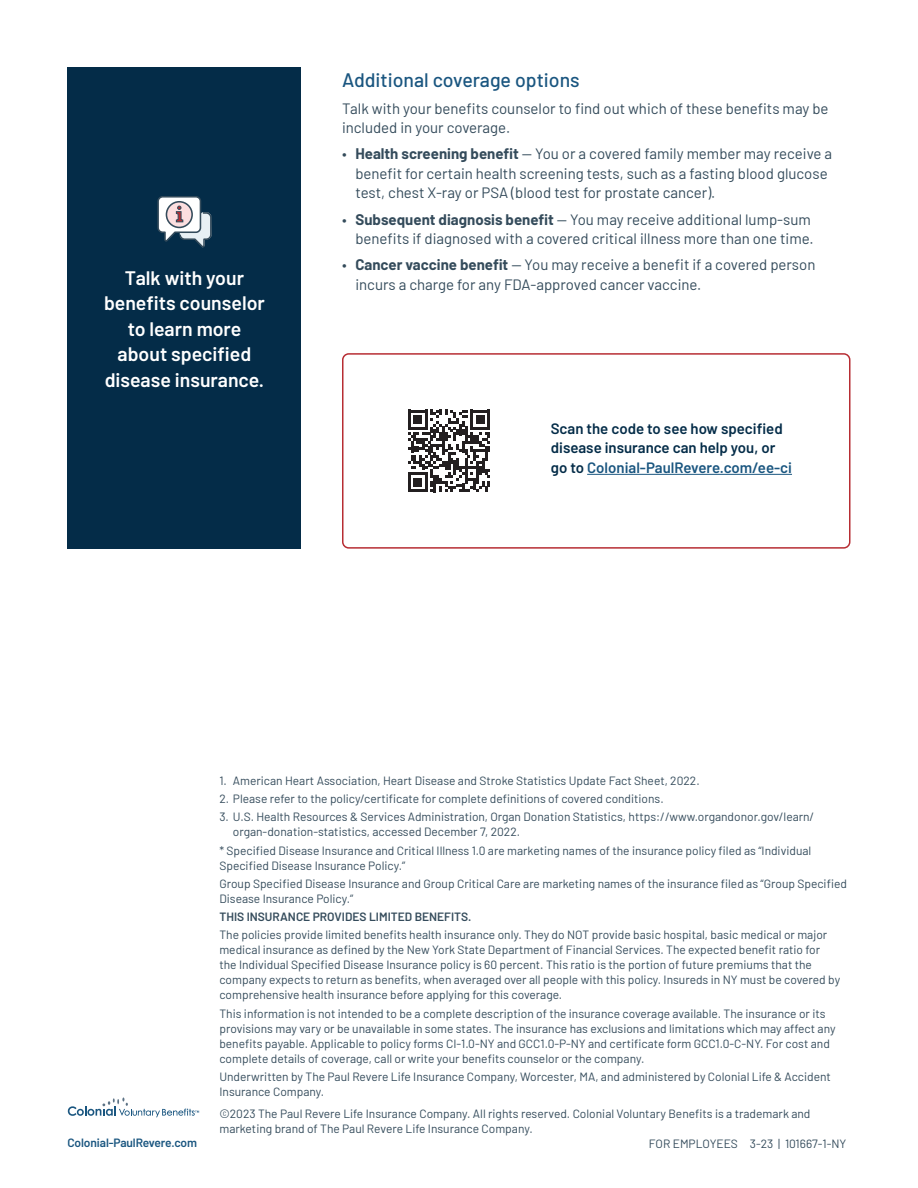
<style>
.page{position:relative;width:918px;height:1188px;background:#fff}
.page>*{position:absolute;margin:0;border:0;box-sizing:border-box;transform-origin:0 0}
.Call_out_Quote_-_Med{font:600 19.5px/25.5px "Barlow";color:#fff;text-align:center}
.H3__Head{font:500 19.5px "Barlow";color:#1a5680}
.Body_-_Medium_-_10_1{font:15px/19.5px "Barlow";color:#344b5b}
.Callout_Quote_-_Smal{font:600 15px/19.5px "Barlow";color:#042c48}
.disclosure_copyright{font:12px/15px "Barlow";color:#344b5b}
._12_CL_Exclusions_pa{font:12px/15px "Barlow";color:#344b5b}
.disclosure_copyright-2{font:600 12px "Barlow";color:#344b5b}
.t1{font:600 12px "Barlow";letter-spacing:-.01em;color:#1a5680}
.s1{font-weight:700}
.s2{color:#1a5680}
</style>
<div class="page">
<div style="left:68px;top:68px;width:234px;height:481px;background:#042c48"></div>
<svg style="left:157px;top:196px;width:55px;height:52px"></svg>
<div style="left:342px;top:353px;width:508px;height:196px;border:2px solid #b72d33;border-radius:6px"></div>
<hr style="left:587px;top:474px;width:205px;height:1px;background:#1a5680">
<svg style="left:408px;top:410px;width:82px;height:82px"></svg>
<svg style="left:68px;top:1098px;width:131px;height:19px"></svg>
<p class="Call_out_Quote_-_Med" style="left:104px;top:264px;width:162px">Talk with your benefits counselor to learn more about specified disease insurance.</p>
<h3 class="H3__Head" style="left:342px;top:66px;width:239px">Additional coverage options</h3>
<p class="Body_-_Medium_-_10_1" style="left:342px;top:97px;width:488px">Talk with your benefits counselor to find out which of these benefits may be included in your coverage.</p>
<p class="Body_-_Medium_-_10_1" style="left:356px;top:143px;width:478px;text-indent:-14px">• <span class="s1">Health screening benefit</span> — You or a covered family member may receive a benefit for certain health screening tests, such as a fasting blood glucose test, chest X-ray or PSA (blood test for prostate cancer).</p>
<p class="Body_-_Medium_-_10_1" style="left:342px;top:208px;width:473px;text-align:right">• <span class="s1">Subsequent diagnosis benefit</span> — You may receive additional lump-sum benefits if diagnosed with a covered critical illness more than one time.</p>
<p class="Body_-_Medium_-_10_1" style="left:356px;top:254px;width:461px;text-indent:-14px">• <span class="s1">Cancer vaccine benefit</span> — You may receive a benefit if a covered person incurs a charge for any FDA-approved cancer vaccine.</p>
<p class="Callout_Quote_-_Smal" style="left:551px;top:417px;width:243px">Scan the code to see how specified disease insurance can help you, or go to <span class="s2">Colonial-PaulRevere.com/ee-ci</span></p>
<p class="disclosure_copyright" style="left:219px;top:772px;width:482px">1. American Heart Association, Heart Disease and Stroke Statistics Update Fact Sheet, 2022.</p>
<p class="disclosure_copyright" style="left:219px;top:790px;width:446px">2. Please refer to the policy/certificate for complete definitions of covered conditions.</p>
<p class="disclosure_copyright" style="left:233px;top:809px;width:583px;text-indent:-14px">3. U.S. Health Resources &amp; Services Administration, Organ Donation Statistics, https://www.organdonor.gov/learn/ organ-donation-statistics, accessed December 7, 2022.</p>
<p class="disclosure_copyright" style="left:219px;top:842px;width:593px">* Specified Disease Insurance and Critical Illness 1.0 are marketing names of the insurance policy filed as “Individual<br>Specified Disease Insurance Policy.”</p>
<p class="disclosure_copyright" style="left:219px;top:875px;width:629px">Group Specified Disease Insurance and Group Critical Care are marketing names of the insurance filed as “Group Specified<br>Disease Insurance Policy.”</p>
<p class="disclosure_copyright-2" style="left:219px;top:908px;width:253px">THIS INSURANCE PROVIDES LIMITED BENEFITS.</p>
<p class="disclosure_copyright" style="left:219px;top:927px;width:622px">The policies provide limited benefits health insurance only. They do NOT provide basic hospital, basic medical or major medical insurance as defined by the New York State Department of Financial Services. The expected benefit ratio for the Individual Specified Disease Insurance policy is 60 percent. This ratio is the portion of future premiums that the company expects to return as benefits, when averaged over all people with this policy. Insureds in NY must be covered by comprehensive health insurance before applying for this coverage.</p>
<p class="disclosure_copyright" style="left:219px;top:1005px;width:618px">This information is not intended to be a complete description of the insurance coverage available. The insurance or its provisions may vary or be unavailable in some states. The insurance has exclusions and limitations which may affect any benefits payable. Applicable to policy forms CI-1.0-NY and GCC1.0-P-NY and certificate form GCC1.0-C-NY. For cost and complete details of coverage, call or write your benefits counselor or the company.</p>
<p class="_12_CL_Exclusions_pa" style="left:219px;top:1068px;width:613px">Underwritten by The Paul Revere Life Insurance Company, Worcester, MA, and administered by Colonial Life &amp; Accident<br>Insurance Company.</p>
<p class="disclosure_copyright" style="left:219px;top:1105px;width:593px">©2023 The Paul Revere Life Insurance Company. All rights reserved. Colonial Voluntary Benefits is a trademark and marketing brand of The Paul Revere Life Insurance Company.</p>
<p class="t1" style="left:68px;top:1134px;width:131px">Colonial-PaulRevere.com</p>
<p class="disclosure_copyright" style="left:649px;top:1135px;width:199px">FOR EMPLOYEES 3-23 | 101667-1-NY</p>
</div>
